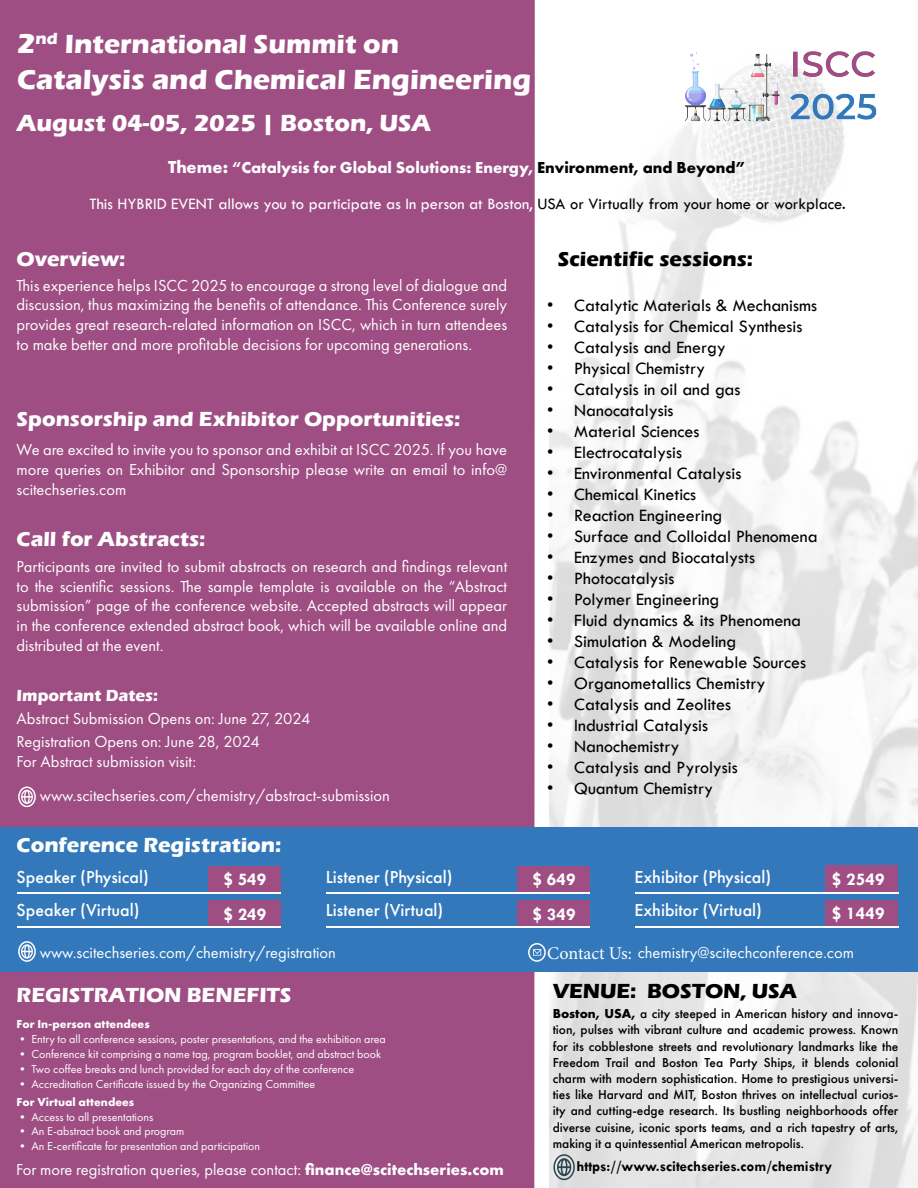
<style>
.page{position:relative;width:918px;height:1188px;background:#fff}
.page>*{position:absolute;margin:0;border:0;box-sizing:border-box;transform-origin:0 0}
.t1{font:700 28.5px "Eras ITC";color:#fff}
.t2{font:700 27px "Eras ITC";color:#fff}
.t3{font:700 24px "Eras ITC";color:#fff}
.t4{font:700 21px "Eras ITC";color:#fff}
.t5{font:700 21px "Eras ITC";color:#000}
.t6{font:18px "Tw Cen";color:#000}
.t7{font:500 18px "Futura PT";color:#fff}
.t8{font:700 18px "Tw Cen";color:#fff}
.t9{font:16.5px/19.8px "Futura PT";color:#fff;text-align:justify}
.t10{font:16.5px "Tw Cen";color:#fff}
.t11{font:700 16.5px "Futura PT";color:#fff}
.t12{font:700 16.5px "Eras ITC";color:#fff}
.t13{font:700 15px "Tw Cen";color:#000}
.t14{font:500 13.5px/16.2px "Futura PT";color:#000;text-align:justify}
.t15{font:12px "Futura PT";color:#fff}
.t16{font:700 12px "Futura PT";color:#fff}
.s1{font-size:28.5px}
.s2{font-size:18px}
.s3{color:#000}
.s4{font-family:"Minion Pro";font-size:18px}
.s5{font-weight:700}
</style>
<div class="page">
<img style="left:550px;top:132px;width:368px;height:1056px">
<div style="left:0;top:0;width:535px;height:1188px;background:#9e4e83"></div>
<div style="left:0;top:828px;width:918px;height:144px;background:#3378ba"></div>
<div style="left:208px;top:900px;width:72px;height:26px;background:#9e4e83"></div>
<div style="left:208px;top:866px;width:72px;height:26px;background:#9e4e83"></div>
<div style="left:517px;top:866px;width:73px;height:26px;background:#9e4e83"></div>
<div style="left:517px;top:900px;width:73px;height:26px;background:#9e4e83"></div>
<div style="left:826px;top:865px;width:72px;height:27px;background:#9e4e83"></div>
<div style="left:826px;top:900px;width:72px;height:26px;background:#9e4e83"></div>
<hr style="left:17px;top:892px;width:263px;height:1px;background:#fff">
<hr style="left:326px;top:892px;width:263px;height:1px;background:#fff">
<svg style="left:557px;top:1158px;width:14px;height:18px"></svg>
<div style="left:553px;top:1154px;width:22px;height:26px;border:2px solid #2a454e;border-radius:50%"></div>
<hr style="left:17px;top:926px;width:263px;height:2px;background:#fff">
<hr style="left:326px;top:926px;width:263px;height:2px;background:#fff">
<hr style="left:635px;top:926px;width:263px;height:2px;background:#fff">
<hr style="left:635px;top:892px;width:263px;height:1px;background:#fff">
<svg style="left:21px;top:944px;width:12px;height:15px"></svg>
<div style="left:18px;top:941px;width:18px;height:21px;border:2px solid #fff;border-radius:50%"></div>
<svg style="left:21px;top:790px;width:12px;height:14px"></svg>
<div style="left:18px;top:787px;width:18px;height:20px;border:2px solid #fff;border-radius:50%"></div>
<div style="left:528px;top:943px;width:18px;height:19px;border:2px solid #fff;border-radius:50%"></div>
<svg style="left:533px;top:949px;width:8px;height:7px"></svg>
<img style="left:681px;top:51px;width:196px;height:81px">
<p class="t2" style="left:17px;top:29px;width:384px"><span class="s1">2</span><sup>nd</sup> International Summit on</p>
<p class="t1" style="left:17px;top:63px;width:516px">Catalysis and Chemical Engineering</p>
<p class="t3" style="left:17px;top:110px;width:415px">August 04-05, 2025 | Boston, USA</p>
<p class="t11" style="left:168px;top:157px;width:578px"><span class="s2">Theme:</span> “Catalysis for Global Solutions: Energy, <span class="s3">Environment, and Beyond”</span></p>
<p class="t10" style="left:89px;top:194px;width:758px">This HYBRID EVENT allows you to participate as In person at Boston, <span class="s3">USA or Virtually from your home or workplace.</span></p>
<p class="t4" style="left:17px;top:247px;width:110px">Overview:</p>
<p class="t9" style="left:17px;top:275px;width:492px">This experience helps ISCC 2025 to encourage a strong level of dialogue and discussion, thus maximizing the benefits of attendance. This Conference surely provides great research-related information on ISCC, which in turn attendees to make better and more profitable decisions for upcoming generations.</p>
<p class="t4" style="left:17px;top:407px;width:445px">Sponsorship and Exhibitor Opportunities:</p>
<p class="t9" style="left:17px;top:440px;width:492px">We are excited to invite you to sponsor and exhibit at ISCC 2025. If you have more queries on Exhibitor and Sponsorship please write an email to info@ scitechseries.com</p>
<p class="t4" style="left:17px;top:527px;width:190px">Call for Abstracts:</p>
<p class="t9" style="left:17px;top:556px;width:492px">Participants are invited to submit abstracts on research and findings relevant to the scientific sessions. The sample template is available on the “Abstract submission” page of the conference website. Accepted abstracts will appear in the conference extended abstract book, which will be available online and distributed at the event.</p>
<p class="t12" style="left:17px;top:686px;width:143px">Important Dates:</p>
<p class="t9" style="left:17px;top:708px;width:295px">Abstract Submission Opens on: June 27, 2024</p>
<p class="t9" style="left:17px;top:731px;width:245px">Registration Opens on: June 28, 2024<br>For Abstract submission visit:</p>
<p class="t9" style="left:40px;top:786px;width:352px">www.scitechseries.com/chemistry/abstract-submission</p>
<p class="t4" style="left:17px;top:833px;width:266px">Conference Registration:</p>
<p class="t7" style="left:17px;top:866px;width:134px">Speaker (Physical)</p>
<p class="t7" style="left:17px;top:900px;width:125px">Speaker (Virtual)</p>
<p class="t8" style="left:223px;top:869px;width:45px">$ 549</p>
<p class="t8" style="left:223px;top:903px;width:45px">$ 249</p>
<p class="t7" style="left:326px;top:866px;width:128px">Listener (Physical)</p>
<p class="t7" style="left:326px;top:900px;width:119px">Listener (Virtual)</p>
<p class="t5" style="left:558px;top:247px;width:197px">Scientific sessions:</p>
<p class="t6" style="left:547px;top:294px;width:271px">• Catalytic Materials &amp; Mechanisms</p>
<p class="t6" style="left:547px;top:315px;width:257px">• Catalysis for Chemical Synthesis</p>
<p class="t6" style="left:547px;top:336px;width:180px">• Catalysis and Energy</p>
<p class="t6" style="left:547px;top:357px;width:159px">• Physical Chemistry</p>
<p class="t6" style="left:547px;top:378px;width:195px">• Catalysis in oil and gas</p>
<p class="t6" style="left:547px;top:399px;width:128px">• Nanocatalysis</p>
<p class="t6" style="left:547px;top:420px;width:154px">• Material Sciences</p>
<p class="t6" style="left:547px;top:441px;width:136px">• Electrocatalysis</p>
<p class="t6" style="left:547px;top:462px;width:196px">• Environmental Catalysis</p>
<p class="t6" style="left:547px;top:483px;width:150px">• Chemical Kinetics</p>
<p class="t6" style="left:547px;top:504px;width:177px">• Reaction Engineering</p>
<p class="t6" style="left:547px;top:525px;width:272px">• Surface and Colloidal Phenomena</p>
<p class="t6" style="left:547px;top:546px;width:209px">• Enzymes and Biocatalysts</p>
<p class="t6" style="left:547px;top:567px;width:129px">• Photocatalysis</p>
<p class="t6" style="left:547px;top:588px;width:174px">• Polymer Engineering</p>
<p class="t6" style="left:547px;top:609px;width:255px">• Fluid dynamics &amp; its Phenomena</p>
<p class="t6" style="left:547px;top:630px;width:191px">• Simulation &amp; Modeling</p>
<p class="t6" style="left:547px;top:651px;width:260px">• Catalysis for Renewable Sources</p>
<p class="t6" style="left:547px;top:672px;width:220px">• Organometallics Chemistry</p>
<p class="t6" style="left:547px;top:693px;width:185px">• Catalysis and Zeolites</p>
<p class="t6" style="left:547px;top:714px;width:162px">• Industrial Catalysis</p>
<p class="t6" style="left:547px;top:735px;width:134px">• Nanochemistry</p>
<p class="t6" style="left:547px;top:756px;width:192px">• Catalysis and Pyrolysis</p>
<p class="t6" style="left:547px;top:777px;width:167px">• Quantum Chemistry</p>
<p class="t8" style="left:533px;top:869px;width:45px">$ 649</p>
<p class="t8" style="left:533px;top:903px;width:45px">$ 349</p>
<p class="t7" style="left:634px;top:866px;width:138px">Exhibitor (Physical)</p>
<p class="t7" style="left:634px;top:900px;width:129px">Exhibitor (Virtual)</p>
<p class="t8" style="left:832px;top:868px;width:54px">$ 2549</p>
<p class="t8" style="left:832px;top:903px;width:54px">$ 1449</p>
<p class="t9" style="left:40px;top:943px;width:298px">www.scitechseries.com/chemistry/registration</p>
<p class="t9" style="left:547px;top:942px;width:308px"><span class="s4">Contact Us:</span> chemistry@scitechconference.com</p>
<p class="t4" style="left:17px;top:983px;width:276px">REGISTRATION BENEFITS</p>
<p class="t16" style="left:17px;top:1016px;width:135px">For In-person attendees</p>
<p class="t15" style="left:17px;top:1032px;width:371px">• Entry to all conference sessions, poster presentations, and the exhibition area</p>
<p class="t15" style="left:17px;top:1047px;width:366px">• Conference kit comprising a name tag, program booklet, and abstract book</p>
<p class="t15" style="left:17px;top:1062px;width:339px">• Two coffee breaks and lunch provided for each day of the conference</p>
<p class="t15" style="left:17px;top:1077px;width:300px">• Accreditation Certificate issued by the Organizing Committee</p>
<p class="t16" style="left:17px;top:1095px;width:119px">For Virtual attendees</p>
<p class="t15" style="left:17px;top:1110px;width:138px">• Access to all presentations</p>
<p class="t15" style="left:17px;top:1124px;width:169px">• An E-abstract book and program</p>
<p class="t15" style="left:17px;top:1139px;width:245px">• An E-certificate for presentation and participation</p>
<p class="t5" style="left:553px;top:979px;width:245px">VENUE: BOSTON, USA</p>
<p class="t14" style="left:553px;top:1006px;width:347px"><span class="s5">Boston, USA,</span> a city steeped in American history and innova&shy;tion, pulses with vibrant culture and academic prowess. Known for its cobblestone streets and revolutionary landmarks like the Freedom Trail and Boston Tea Party Ships, it blends colonial charm with modern sophistication. Home to prestigious universi&shy;ties like Harvard and MIT, Boston thrives on intellectual curios&shy;ity and cutting-edge research. Its bustling neighborhoods offer diverse cuisine, iconic sports teams, and a rich tapestry of arts, making it a quintessential American metropolis.</p>
<p class="t9" style="left:16px;top:1160px;width:489px">For more registration queries, please contact: <span class="s5">finance@scitechseries.com</span></p>
<p class="t13" style="left:577px;top:1158px;width:257px">https://www.scitechseries.com/chemistry</p>
</div>
